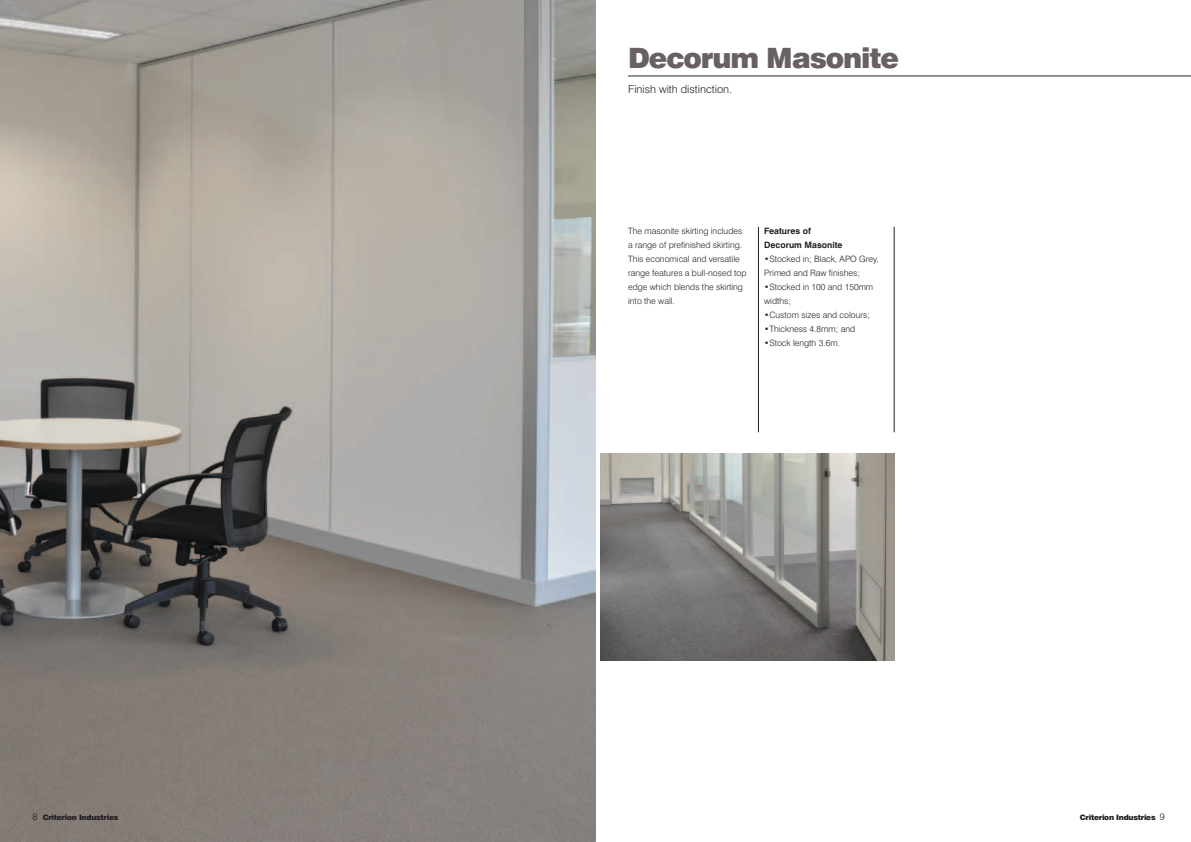
<style>
.page{position:relative;width:1191px;height:842px;background:#fff}
.page>*{position:absolute;margin:0;border:0;box-sizing:border-box;transform-origin:0 0}
.t1{font:900 28px "Swiss 721 BT";letter-spacing:-.04em;color:#686061}
.t2{font:300 11px "Swiss 721 BT";color:#231f20}
.t3{font:300 8.8px/14px "Swiss 721 BT";color:#231f20}
.t4{font:700 8.8px/14px "Swiss 721 BT";color:#231f20}
.t5{font:900 7.5px "Swiss 721 BT";letter-spacing:-.03em;color:#231f20}
.s1{font-weight:300;font-size:9.5px}
</style>
<div class="page">
<img style="left:601px;top:454px;width:293px;height:207px">
<hr style="left:628px;top:76px;width:563px;height:1px;background:#231f20">
<hr style="left:758px;top:227px;width:1px;height:205px;background:#231f20">
<hr style="left:894px;top:227px;width:1px;height:205px;background:#231f20">
<img style="left:0;top:0;width:595px;height:842px">
<h1 class="t1" style="left:628px;top:41px;width:272px">Decorum Masonite</h1>
<p class="t2" style="left:628px;top:83px;width:105px">Finish with distinction.</p>
<p class="t3" style="left:628px;top:224px;width:120px">The masonite skirting includes a range of prefinished skirting.<br>This economical and versatile range features a bull-nosed top edge which blends the skirting into the wall.</p>
<p class="t4" style="left:764px;top:224px;width:80px">Features of<br>Decorum Masonite</p>
<p class="t3" style="left:764px;top:252px;width:116px">•Stocked in; Black, APO Grey,<br>Primed and Raw finishes;</p>
<p class="t3" style="left:764px;top:280px;width:111px">•Stocked in 100 and 150mm widths;</p>
<p class="t3" style="left:764px;top:308px;width:107px">•Custom sizes and colours;</p>
<p class="t3" style="left:764px;top:322px;width:92px">•Thickness 4.8mm; and</p>
<p class="t3" style="left:764px;top:336px;width:77px">•Stock length 3.6m.</p>
<p class="t5" style="left:33px;top:813px;width:87px"><span class="s1">8</span> Criterion Industries</p>
<p class="t5" style="left:1079px;top:813px;width:87px">Criterion Industries <span class="s1">9</span></p>
</div>
